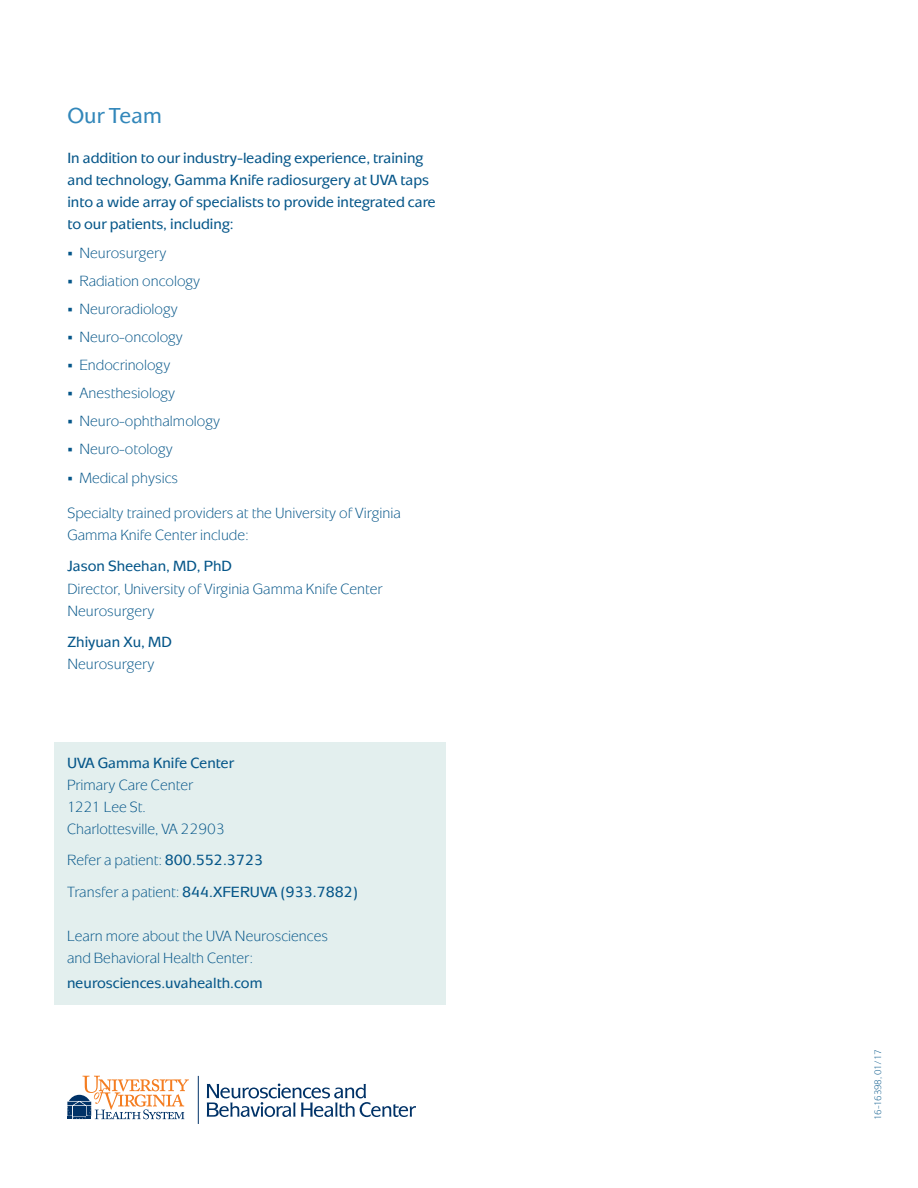
<style>
.page{position:relative;width:918px;height:1188px;background:#fff}
.page>*{position:absolute;margin:0;border:0;box-sizing:border-box;transform-origin:0 0}
.L1_Subhead{font:22.5px "Mixage Mdm";color:#3287ba}
.Body_Text{font:15.3px/22.2px "Mixage";color:#055689}
.Body_Text-2{font:15.3px/22.2px "Mixage Mdm";color:#055689}
.copyright{font:9.75px "Mixage";letter-spacing:-.06em;color:#055689}
.s1{font-family:"Mixage Mdm"}
.s2{font-family:"Mixage"}
</style>
<div class="page">
<svg style="left:207px;top:1084px;width:209px;height:33px"></svg>
<hr style="left:198px;top:1076px;width:1px;height:48px;background:#003267">
<svg style="left:67px;top:1076px;width:122px;height:43px"></svg>
<div style="left:54px;top:742px;width:391px;height:262px;background:#e3efee"></div>
<p class="L1_Subhead" style="left:67px;top:100px;width:96px">Our Team</p>
<p class="Body_Text-2" style="left:67px;top:148px;width:370px">In addition to our industry-leading experience, training and technology, Gamma Knife radiosurgery at UVA taps into a wide array of specialists to provide integrated care to our patients, including:</p>
<p class="Body_Text" style="left:79px;top:243px;width:89px">Neurosurgery</p>
<p class="Body_Text" style="left:79px;top:271px;width:123px">Radiation oncology</p>
<p class="Body_Text" style="left:79px;top:299px;width:100px">Neuroradiology</p>
<p class="Body_Text" style="left:79px;top:327px;width:105px">Neuro-oncology</p>
<p class="Body_Text" style="left:79px;top:355px;width:93px">Endocrinology</p>
<p class="Body_Text" style="left:79px;top:383px;width:98px">Anesthesiology</p>
<p class="Body_Text" style="left:79px;top:411px;width:142px">Neuro-ophthalmology</p>
<p class="Body_Text" style="left:79px;top:440px;width:95px">Neuro-otology</p>
<p class="Body_Text" style="left:79px;top:468px;width:100px">Medical physics</p>
<p class="Body_Text" style="left:67px;top:503px;width:335px">Specialty trained providers at the University of Virginia<br>Gamma Knife Center include:</p>
<p class="Body_Text-2" style="left:67px;top:557px;width:166px">Jason Sheehan, MD, PhD</p>
<p class="Body_Text" style="left:67px;top:579px;width:317px">Director, University of Virginia Gamma Knife Center</p>
<p class="Body_Text" style="left:67px;top:601px;width:89px">Neurosurgery</p>
<p class="Body_Text-2" style="left:67px;top:632px;width:106px">Zhiyuan Xu, MD</p>
<p class="Body_Text" style="left:67px;top:654px;width:89px">Neurosurgery</p>
<p class="Body_Text-2" style="left:67px;top:753px;width:169px">UVA Gamma Knife Center</p>
<p class="Body_Text" style="left:67px;top:775px;width:127px">Primary Care Center</p>
<p class="Body_Text" style="left:67px;top:797px;width:80px">1221 Lee St.</p>
<p class="Body_Text" style="left:67px;top:819px;width:159px">Charlottesville, VA 22903</p>
<p class="Body_Text" style="left:67px;top:851px;width:198px">Refer a patient: <span class="s1">800.552.3723</span></p>
<p class="Body_Text-2" style="left:67px;top:882px;width:292px"><span class="s2">Transfer a patient:</span> 844.XFERUVA (933.7882)</p>
<p class="Body_Text" style="left:67px;top:926px;width:262px">Learn more about the UVA Neurosciences and Behavioral Health Center:</p>
<p class="Body_Text-2" style="left:67px;top:973px;width:197px">neurosciences.uvahealth.com</p>
<p class="copyright" style="left:872px;top:1120px;width:72px;rotate:-90deg">16-16398, 01/17</p>
</div>
